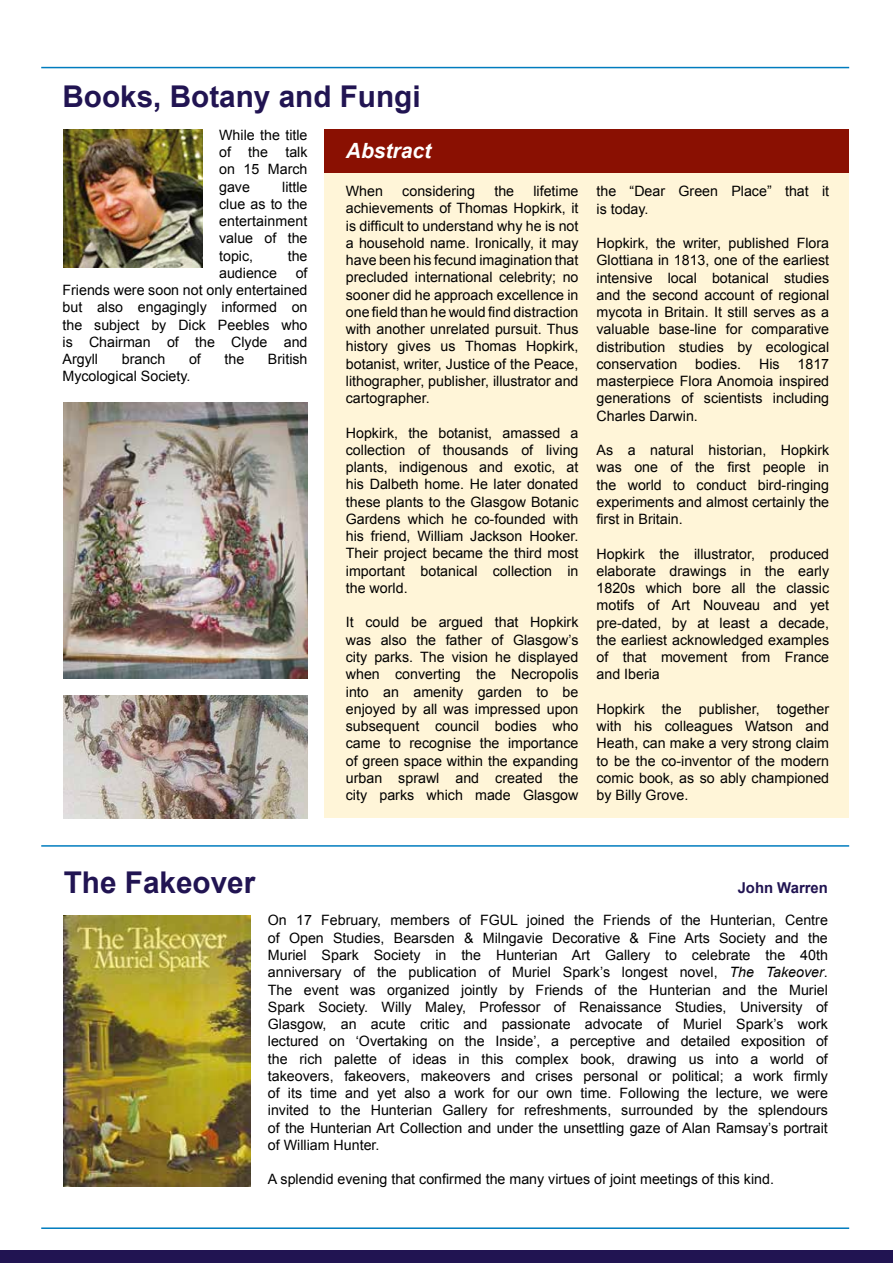
<style>
.page{position:relative;width:893px;height:1263px;background:#fff}
.page>*{position:absolute;margin:0;border:0;box-sizing:border-box;transform-origin:0 0}
.t1{font:700 30px "Arial";color:#211452}
.t2{font:italic 700 21px "Arial";color:#fff}
.t3{font:700 15px "Arial";color:#211452}
.t4{font:14.25px/17.2px "Arial";color:#000;text-align:justify}
.s1{font-style:italic}
</style>
<div class="page">
<div style="left:325px;top:129px;width:524px;height:689px;background:#fff5d8"></div>
<div style="left:325px;top:129px;width:524px;height:44px;background:#8a1002"></div>
<div style="left:0;top:1250px;width:893px;height:13px;background:#211452"></div>
<hr style="left:41px;top:67px;width:808px;height:1px;background:#007cbe">
<hr style="left:41px;top:845px;width:808px;height:2px;background:#007cbe">
<hr style="left:41px;top:1227px;width:808px;height:2px;background:#007cbe">
<img style="left:64px;top:129px;width:138px;height:138px">
<img style="left:64px;top:403px;width:244px;height:275px">
<img style="left:64px;top:695px;width:244px;height:123px">
<img style="left:64px;top:915px;width:187px;height:271px">
<h1 class="t1" style="left:63px;top:77px;width:360px">Books, Botany and Fungi</h1>
<p class="t4" style="left:219px;top:126px;width:90px">While the title of the talk on 15 March gave</p>
<p class="t4" style="left:219px;top:178px;width:90px;text-indent:63px">little clue as to the entertainment value of the topic,</p>
<p class="t4" style="left:288px;top:247px;width:21px">the</p>
<p class="t4" style="left:63px;top:264px;width:247px;text-indent:233px">of Friends were soon not only entertained but also engagingly informed on the subject by Dick Peebles who is Chairman of the Clyde and Argyll</p>
<p class="t4" style="left:219px;top:264px;width:59px">audience</p>
<p class="t4" style="left:122px;top:351px;width:45px">branch</p>
<p class="t4" style="left:189px;top:351px;width:13px">of</p>
<p class="t4" style="left:225px;top:351px;width:21px">the</p>
<p class="t4" style="left:268px;top:351px;width:41px">British</p>
<p class="t4" style="left:63px;top:368px;width:130px">Mycological Society.</p>
<h2 class="t2" style="left:346px;top:137px;width:87px">Abstract</h2>
<p class="t4" style="left:346px;top:183px;width:39px">When</p>
<p class="t4" style="left:402px;top:183px;width:74px">considering</p>
<p class="t4" style="left:494px;top:183px;width:21px">the</p>
<p class="t4" style="left:346px;top:183px;width:234px;text-indent:188px">lifetime achievements of Thomas Hopkirk, it is difficult to understand why he is not a household name. Ironically, it may have been his fecund imagination that precluded international celebrity; no sooner did he approach excellence in one field than he would find distraction with another unrelated pursuit. Thus history gives us Thomas Hopkirk, botanist, writer, Justice of the Peace, lithographer, publisher, illustrator and cartographer.</p>
<p class="t4" style="left:346px;top:424px;width:234px">Hopkirk, the botanist, amassed a collection of thousands of living plants, indigenous and exotic, at his Dalbeth home. He later donated these plants to the Glasgow Botanic Gardens which he co-founded with his friend, William Jackson Hooker.<br>Their project became the third most important botanical collection in the world.</p>
<p class="t4" style="left:346px;top:614px;width:234px">It could be argued that Hopkirk was also the father of Glasgow’s city parks. The vision he displayed when converting the Necropolis into an amenity garden to be enjoyed by all was impressed upon subsequent council bodies who came to recognise the importance of green space within the expanding urban sprawl and created the city parks which made Glasgow</p>
<p class="t4" style="left:596px;top:183px;width:234px">the “Dear Green Place” that it is today.</p>
<p class="t4" style="left:596px;top:235px;width:234px">Hopkirk, the writer, published Flora Glottiana in 1813, one of the earliest intensive local botanical studies and the second account of regional mycota in Britain. It still serves as a valuable base-line for comparative distribution studies by ecological conservation</p>
<p class="t4" style="left:596px;top:355px;width:234px;text-indent:201px">1817 masterpiece Flora Anomoia inspired generations of scientists including Charles Darwin.</p>
<p class="t4" style="left:596px;top:442px;width:234px">As a natural historian, Hopkirk was one of the first people in the world to conduct bird-ringing experiments and almost certainly the first in Britain.</p>
<p class="t4" style="left:596px;top:545px;width:234px">Hopkirk the illustrator, produced elaborate drawings in the early 1820s which bore all the classic motifs of Art Nouveau and yet pre-dated, by at least a decade, the earliest acknowledged examples of that movement from France and Iberia</p>
<p class="t4" style="left:596px;top:700px;width:234px">Hopkirk the publisher, together with his colleagues Watson and Heath, can make a very strong claim to be the co-inventor of the modern comic book, as so ably championed by Billy Grove.</p>
<p class="t4" style="left:695px;top:355px;width:47px">bodies.</p>
<p class="t4" style="left:759px;top:355px;width:22px">His</p>
<h1 class="t1" style="left:64px;top:862px;width:193px">The Fakeover</h1>
<p class="t3" style="left:738px;top:877px;width:92px">John Warren</p>
<p class="t4" style="left:268px;top:912px;width:561px">On 17 February, members of FGUL joined the Friends of the Hunterian, Centre of Open Studies, Bearsden &amp; Milngavie Decorative &amp; Fine Arts Society and the Muriel Spark Society in the Hunterian Art Gallery to celebrate the 40th anniversary of the publication of Muriel Spark’s longest novel, <span class="s1">The Takeover</span>.<br>The event was organized jointly by Friends of the Hunterian and the Muriel Spark Society. Willy Maley, Professor of Renaissance Studies, University of Glasgow, an acute critic and passionate advocate of Muriel Spark’s work lectured on ‘Overtaking on the Inside’, a perceptive and detailed exposition of the rich palette of ideas in this complex book, drawing us into a world of takeovers, fakeovers, makeovers and crises personal or political; a work firmly of its time and yet also a work for our own time. Following the lecture, we were invited to the Hunterian Gallery for refreshments, surrounded by the splendours of the Hunterian Art Collection and under the unsettling gaze of Alan Ramsay’s portrait of William Hunter.</p>
<p class="t4" style="left:268px;top:1171px;width:508px">A splendid evening that confirmed the many virtues of joint meetings of this kind.</p>
</div>
